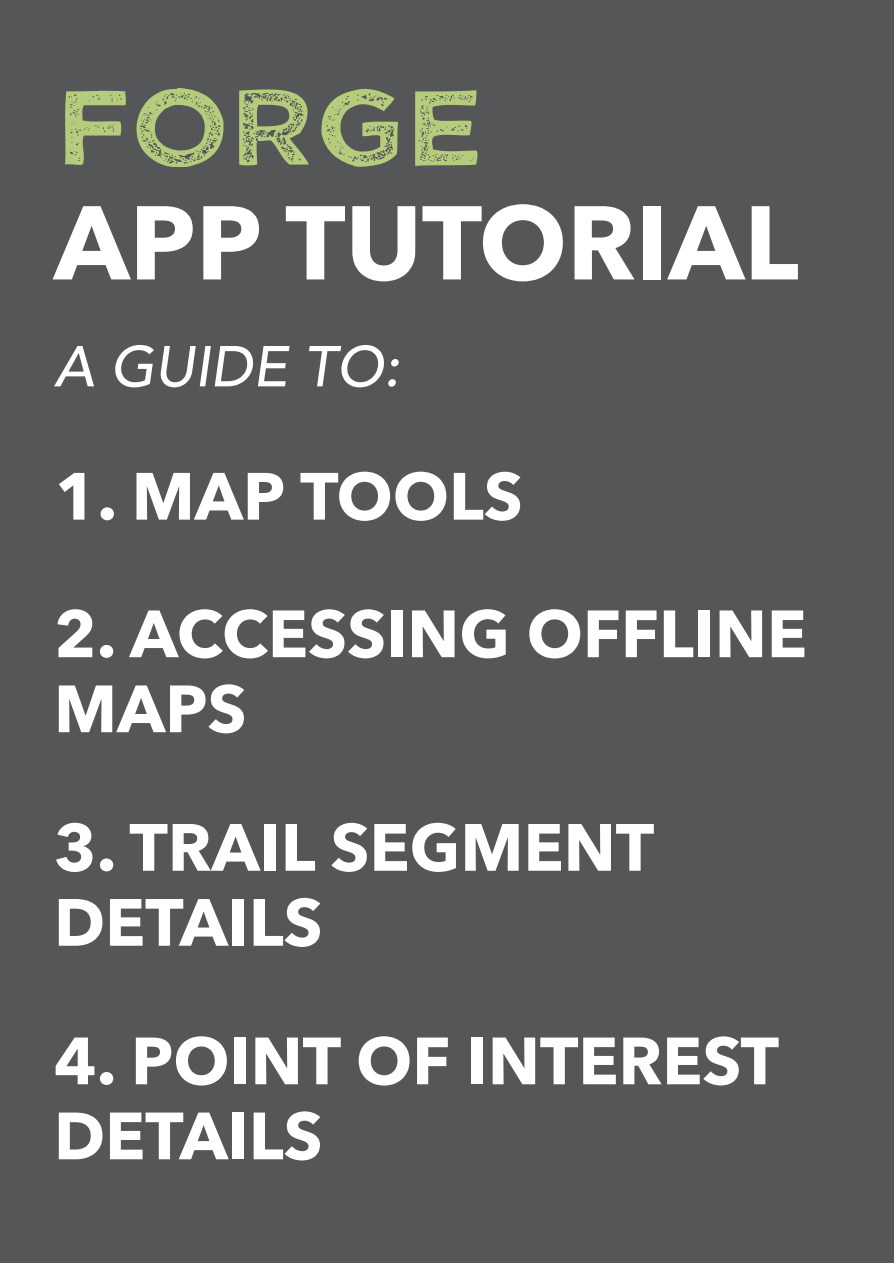
<style>
.page{position:relative;width:894px;height:1263px;background:#fff}
.page>*{position:absolute;margin:0;border:0;box-sizing:border-box;transform-origin:0 0}
.t1{font:108px "Wicked Grit";color:#b5cc7c;scale:1.08 1}
.t2{font:700 103.5px "Avenir Next";color:#fff}
.t3{font:700 66px/75px "Avenir Next";color:#fff}
.t4{font:italic 500 57px "Avenir";color:#fff}
</style>
<div class="page">
<div style="left:0;top:0;width:893px;height:1263px;background:#555657"></div>
<h1 class="t1" style="left:54px;top:65px;width:399px">FORGE</h1>
<h2 class="t2" style="left:54px;top:176px;width:745px">APP TUTORIAL</h2>
<p class="t4" style="left:54px;top:329px;width:347px">A GUIDE TO:</p>
<p class="t3" style="left:55px;top:461px;width:469px">1. MAP TOOLS</p>
<p class="t3" style="left:54px;top:599px;width:754px">2. ACCESSING OFFLINE<br>MAPS</p>
<p class="t3" style="left:54px;top:812px;width:601px">3. TRAIL SEGMENT<br>DETAILS</p>
<p class="t3" style="left:54px;top:1026px;width:726px">4. POINT OF INTEREST<br>DETAILS</p>
</div>
